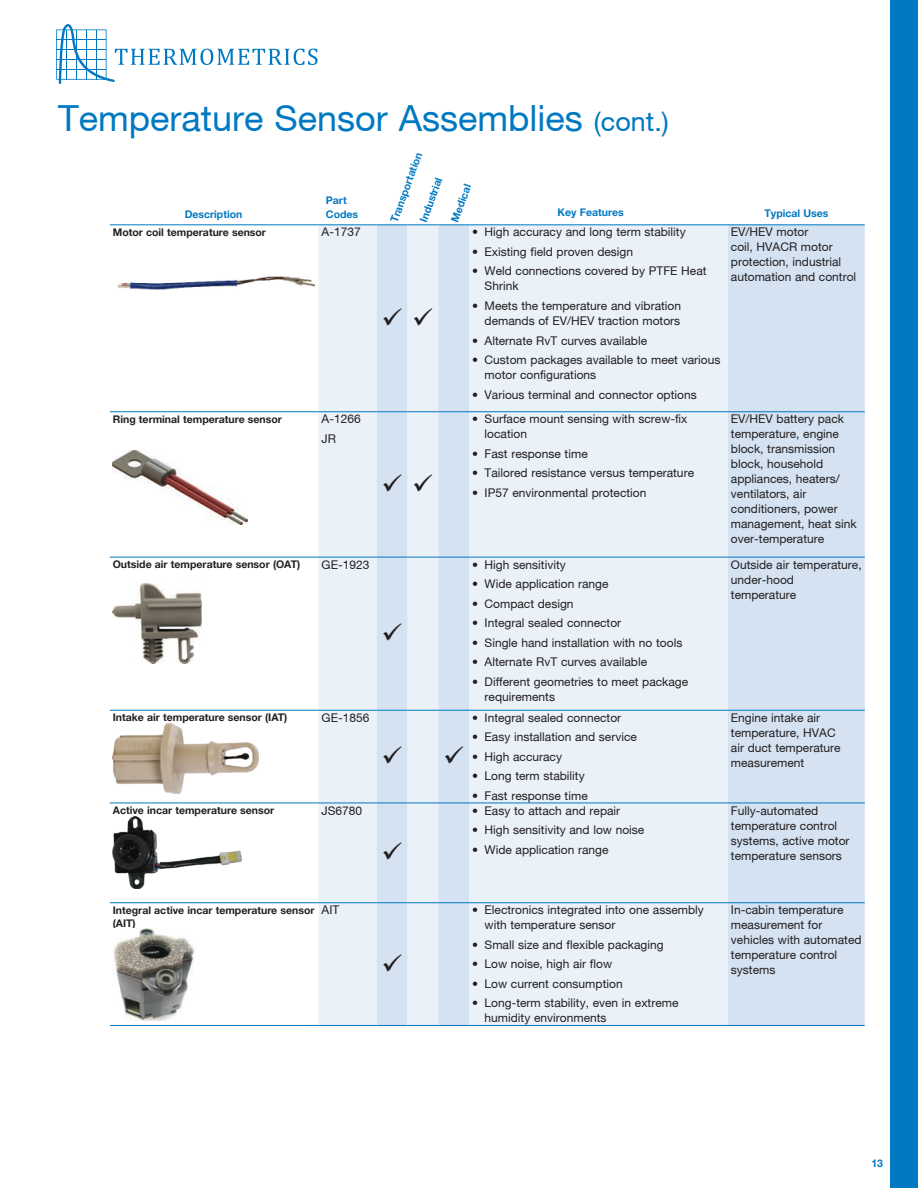
<style>
.page{position:relative;width:918px;height:1188px;background:#fff}
.page>*{position:absolute;margin:0;border:0;box-sizing:border-box;transform-origin:0 0}
.t1{font:36px "Helvetica Neue";color:#0079c2}
.t2{font:12px/15px "Helvetica Neue";color:#231f20}
.t3{font:700 10.5px/12.6px "Helvetica Neue";color:#231f20}
.t4{font:700 10.5px/13.5px "Helvetica Neue";color:#0079c2}
.s1{font-size:27px}
</style>
<div class="page">
<div style="left:891px;top:0;width:27px;height:1188px;background:#0079c2"></div>
<div style="left:319px;top:225px;width:58px;height:800px;background:#eaf1f9"></div>
<svg style="left:377px;top:225px;width:488px;height:800px;background:#e0eaf6"></svg>
<hr style="left:110px;top:224px;width:209px;height:1px;background:#0079c2">
<hr style="left:110px;top:411px;width:209px;height:1px;background:#0079c2">
<hr style="left:110px;top:557px;width:209px;height:1px;background:#0079c2">
<hr style="left:110px;top:710px;width:209px;height:1px;background:#0079c2">
<hr style="left:110px;top:803px;width:209px;height:1px;background:#0079c2">
<hr style="left:110px;top:902px;width:209px;height:1px;background:#0079c2">
<hr style="left:110px;top:1025px;width:209px;height:1px;background:#0079c2">
<hr style="left:319px;top:224px;width:58px;height:1px;background:#0079c2">
<hr style="left:319px;top:411px;width:58px;height:1px;background:#0079c2">
<hr style="left:319px;top:557px;width:58px;height:1px;background:#0079c2">
<hr style="left:319px;top:710px;width:58px;height:1px;background:#0079c2">
<hr style="left:319px;top:803px;width:58px;height:1px;background:#0079c2">
<hr style="left:319px;top:902px;width:58px;height:1px;background:#0079c2">
<hr style="left:319px;top:1025px;width:58px;height:1px;background:#0079c2">
<hr style="left:377px;top:224px;width:30px;height:1px;background:#0079c2">
<hr style="left:377px;top:411px;width:30px;height:1px;background:#0079c2">
<hr style="left:377px;top:557px;width:30px;height:1px;background:#0079c2">
<hr style="left:377px;top:710px;width:30px;height:1px;background:#0079c2">
<hr style="left:377px;top:803px;width:30px;height:1px;background:#0079c2">
<hr style="left:377px;top:902px;width:30px;height:1px;background:#0079c2">
<hr style="left:377px;top:1025px;width:30px;height:1px;background:#0079c2">
<hr style="left:407px;top:224px;width:31px;height:1px;background:#0079c2">
<hr style="left:407px;top:411px;width:31px;height:1px;background:#0079c2">
<hr style="left:407px;top:557px;width:31px;height:1px;background:#0079c2">
<hr style="left:407px;top:710px;width:31px;height:1px;background:#0079c2">
<hr style="left:407px;top:803px;width:31px;height:1px;background:#0079c2">
<hr style="left:407px;top:902px;width:31px;height:1px;background:#0079c2">
<hr style="left:407px;top:1025px;width:31px;height:1px;background:#0079c2">
<hr style="left:438px;top:224px;width:31px;height:1px;background:#0079c2">
<hr style="left:438px;top:411px;width:31px;height:1px;background:#0079c2">
<hr style="left:438px;top:557px;width:31px;height:1px;background:#0079c2">
<hr style="left:438px;top:710px;width:31px;height:1px;background:#0079c2">
<hr style="left:438px;top:803px;width:31px;height:1px;background:#0079c2">
<hr style="left:438px;top:902px;width:31px;height:1px;background:#0079c2">
<hr style="left:438px;top:1025px;width:31px;height:1px;background:#0079c2">
<hr style="left:469px;top:224px;width:259px;height:1px;background:#0079c2">
<hr style="left:469px;top:411px;width:259px;height:1px;background:#0079c2">
<hr style="left:469px;top:557px;width:259px;height:1px;background:#0079c2">
<hr style="left:469px;top:710px;width:259px;height:1px;background:#0079c2">
<hr style="left:469px;top:803px;width:259px;height:1px;background:#0079c2">
<hr style="left:469px;top:902px;width:259px;height:1px;background:#0079c2">
<hr style="left:469px;top:1025px;width:259px;height:1px;background:#0079c2">
<hr style="left:728px;top:224px;width:137px;height:1px;background:#0079c2">
<hr style="left:728px;top:411px;width:137px;height:1px;background:#0079c2">
<hr style="left:728px;top:557px;width:137px;height:1px;background:#0079c2">
<hr style="left:728px;top:710px;width:137px;height:1px;background:#0079c2">
<hr style="left:728px;top:803px;width:137px;height:1px;background:#0079c2">
<hr style="left:728px;top:902px;width:137px;height:1px;background:#0079c2">
<hr style="left:728px;top:1025px;width:137px;height:1px;background:#0079c2">
<img style="left:117px;top:276px;width:197px;height:14px">
<img style="left:113px;top:450px;width:135px;height:74px">
<img style="left:113px;top:583px;width:88px;height:81px">
<img style="left:113px;top:724px;width:145px;height:69px">
<img style="left:113px;top:816px;width:128px;height:73px">
<img style="left:113px;top:929px;width:82px;height:91px">
<svg style="left:56px;top:24px;width:262px;height:60px"></svg>
<svg style="left:383px;top:308px;width:50px;height:17px"></svg>
<svg style="left:383px;top:474px;width:50px;height:18px"></svg>
<svg style="left:383px;top:623px;width:19px;height:18px"></svg>
<svg style="left:383px;top:746px;width:80px;height:18px"></svg>
<svg style="left:383px;top:842px;width:19px;height:18px"></svg>
<svg style="left:383px;top:954px;width:19px;height:17px"></svg>
<h1 class="t1" style="left:58px;top:97px;width:612px">Temperature Sensor Assemblies <span class="s1">(cont.)</span></h1>
<p class="t4" style="left:185px;top:207px;width:59px">Description</p>
<p class="t4" style="left:326px;top:194px;width:34px">Part<br>Codes</p>
<p class="t4" style="left:387px;top:220px;width:76px;rotate:-70deg">Transportation</p>
<p class="t4" style="left:417px;top:219px;width:48px;rotate:-70deg">Industrial</p>
<p class="t4" style="left:448px;top:219px;width:41px;rotate:-70deg">Medical</p>
<p class="t4" style="left:558px;top:205px;width:68px">Key Features</p>
<p class="t4" style="left:764px;top:206px;width:66px">Typical Uses</p>
<p class="t3" style="left:113px;top:226px;width:155px">Motor coil temperature sensor</p>
<p class="t2" style="left:322px;top:224px;width:41px">A-1737</p>
<p class="t2" style="left:472px;top:224px;width:215px">• High accuracy and long term stability</p>
<p class="t2" style="left:472px;top:244px;width:162px">• Existing field proven design</p>
<p class="t2" style="left:485px;top:264px;width:223px;text-indent:-12px">• Weld connections covered by PTFE Heat<br>Shrink</p>
<p class="t2" style="left:472px;top:298px;width:210px;text-align:right">• Meets the temperature and vibration demands of EV/HEV traction motors</p>
<p class="t2" style="left:472px;top:333px;width:176px">• Alternate RvT curves available</p>
<p class="t2" style="left:485px;top:352px;width:237px;text-indent:-12px">• Custom packages available to meet various motor configurations</p>
<p class="t2" style="left:472px;top:387px;width:226px">• Various terminal and connector options</p>
<p class="t3" style="left:113px;top:413px;width:171px">Ring terminal temperature sensor</p>
<p class="t2" style="left:322px;top:409px;width:41px;line-height:19.5px">A-1266<br>JR</p>
<p class="t2" style="left:485px;top:411px;width:204px;text-indent:-12px">• Surface mount sensing with screw-fix location</p>
<p class="t2" style="left:472px;top:446px;width:117px">• Fast response time</p>
<p class="t2" style="left:472px;top:465px;width:223px">• Tailored resistance versus temperature</p>
<p class="t2" style="left:472px;top:485px;width:176px">• IP57 environmental protection</p>
<p class="t3" style="left:113px;top:558px;width:189px">Outside air temperature sensor (OAT)</p>
<p class="t2" style="left:322px;top:557px;width:49px">GE-1923</p>
<p class="t2" style="left:472px;top:557px;width:95px">• High sensitivity</p>
<p class="t2" style="left:472px;top:576px;width:138px">• Wide application range</p>
<p class="t2" style="left:472px;top:596px;width:103px">• Compact design</p>
<p class="t2" style="left:472px;top:615px;width:151px">• Integral sealed connector</p>
<p class="t2" style="left:472px;top:635px;width:212px">• Single hand installation with no tools</p>
<p class="t2" style="left:472px;top:654px;width:176px">• Alternate RvT curves available</p>
<p class="t2" style="left:485px;top:674px;width:205px;text-indent:-12px">• Different geometries to meet package requirements</p>
<p class="t3" style="left:113px;top:711px;width:176px">Intake air temperature sensor (IAT)</p>
<p class="t2" style="left:322px;top:710px;width:49px">GE-1856</p>
<p class="t2" style="left:472px;top:710px;width:151px">• Integral sealed connector</p>
<p class="t2" style="left:472px;top:729px;width:166px">• Easy installation and service</p>
<p class="t2" style="left:472px;top:749px;width:91px">• High accuracy</p>
<p class="t2" style="left:472px;top:768px;width:114px">• Long term stability</p>
<p class="t2" style="left:472px;top:788px;width:117px">• Fast response time</p>
<p class="t3" style="left:113px;top:804px;width:163px">Active incar temperature sensor</p>
<p class="t2" style="left:322px;top:803px;width:42px">JS6780</p>
<p class="t2" style="left:472px;top:803px;width:150px">• Easy to attach and repair</p>
<p class="t2" style="left:472px;top:822px;width:174px">• High sensitivity and low noise</p>
<p class="t2" style="left:472px;top:842px;width:138px">• Wide application range</p>
<p class="t2" style="left:731px;top:224px;width:127px">EV/HEV motor<br>coil, HVACR motor protection, industrial automation and control</p>
<p class="t2" style="left:731px;top:411px;width:127px">EV/HEV battery pack temperature, engine block, transmission block, household appliances, heaters/ ventilators, air conditioners, power management, heat sink over-temperature</p>
<p class="t2" style="left:731px;top:557px;width:132px">Outside air temperature, under-hood temperature</p>
<p class="t2" style="left:731px;top:710px;width:111px">Engine intake air temperature, HVAC air duct temperature measurement</p>
<p class="t2" style="left:731px;top:803px;width:120px">Fully-automated temperature control systems, active motor temperature sensors</p>
<p class="t3" style="left:113px;top:904px;width:203px">Integral active incar temperature sensor (AIT)</p>
<p class="t2" style="left:322px;top:902px;width:19px">AIT</p>
<p class="t2" style="left:485px;top:902px;width:221px;text-indent:-12px">• Electronics integrated into one assembly with temperature sensor</p>
<p class="t2" style="left:472px;top:937px;width:193px">• Small size and flexible packaging</p>
<p class="t2" style="left:472px;top:956px;width:141px">• Low noise, high air flow</p>
<p class="t2" style="left:472px;top:976px;width:152px">• Low current consumption</p>
<p class="t2" style="left:485px;top:996px;width:195px;text-indent:-12px">• Long-term stability, even in extreme humidity environments</p>
<p class="t2" style="left:731px;top:902px;width:132px">In-cabin temperature measurement for vehicles with automated temperature control systems</p>
<p class="t4" style="left:872px;top:1156px;width:13px">13</p>
</div>
